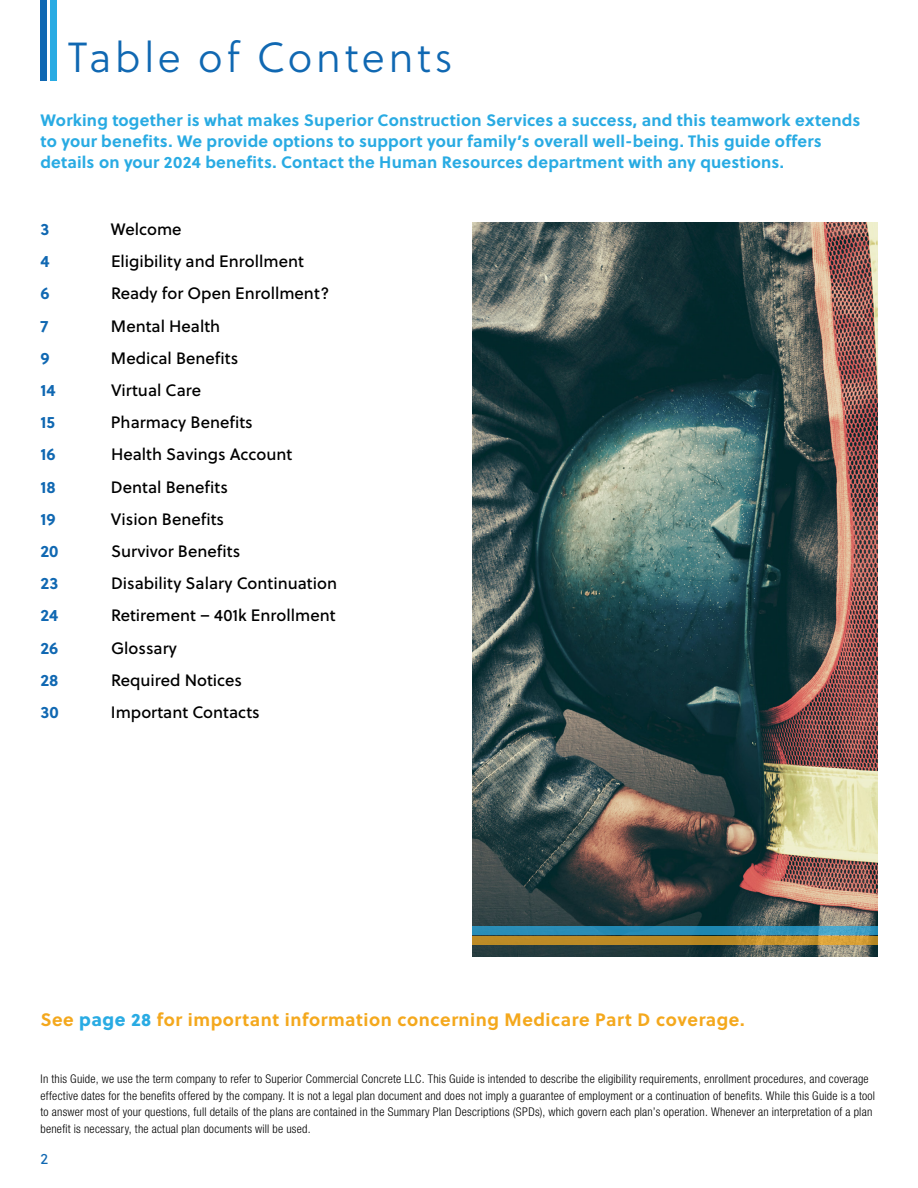
<style>
.page{position:relative;width:918px;height:1188px;background:#fff}
.page>*{position:absolute;margin:0;border:0;box-sizing:border-box;transform-origin:0 0}
.t1{font:42px "Soleil Lt";letter-spacing:.08em;color:#1068b2}
.t2{font:700 18px "Soleil";letter-spacing:.03em;color:#f4a81d}
.t3{font:16.5px "Soleil Bk";color:#000}
.t4{font:700 16.5px/21px "Soleil";letter-spacing:.01em;color:#29abe3}
.t5{font:700 16.5px "Soleil";color:#1068b2}
.t6{font:15px "Soleil";color:#1068b2}
.t7{font:300 condensed 12px/16.5px "Helvetica Neue LT Std";letter-spacing:.02em;color:#000}
.s1{font-family:"Soleil Xb";font-weight:400;color:#29abe3}
</style>
<div class="page">
<img style="left:472px;top:222px;width:406px;height:735px">
<svg style="left:473px;top:926px;width:405px;height:8px;background:#2b8fb8"></svg>
<svg style="left:473px;top:937px;width:405px;height:8px;background:#c18e28"></svg>
<div style="left:50px;top:0;width:7px;height:81px;background:#29abe3"></div>
<div style="left:41px;top:0;width:6px;height:81px;background:#1068b2"></div>
<h1 class="t1" style="left:68px;top:39px;width:387px">Table of Contents</h1>
<p class="t4" style="left:40px;top:111px;width:821px">Working together is what makes Superior Construction Services a success, and this teamwork extends to your benefits. We provide options to support your family’s overall well-being. This guide offers details on your 2024 benefits. Contact the Human Resources department with any questions.</p>
<h3 class="t5" style="left:40px;top:222px;width:10px">3</h3>
<h3 class="t3" style="left:111px;top:222px;width:72px">Welcome</h3>
<h3 class="t5" style="left:40px;top:254px;width:11px">4</h3>
<h3 class="t3" style="left:111px;top:254px;width:194px">Eligibility and Enrollment</h3>
<h3 class="t5" style="left:40px;top:286px;width:11px">6</h3>
<h3 class="t3" style="left:111px;top:286px;width:220px">Ready for Open Enrollment?</h3>
<h3 class="t5" style="left:40px;top:318px;width:9px">7</h3>
<h3 class="t3" style="left:111px;top:319px;width:111px">Mental Health</h3>
<h3 class="t5" style="left:40px;top:351px;width:11px">9</h3>
<h3 class="t3" style="left:111px;top:351px;width:129px">Medical Benefits</h3>
<h3 class="t5" style="left:40px;top:383px;width:17px">14</h3>
<h3 class="t3" style="left:111px;top:383px;width:92px">Virtual Care</h3>
<h3 class="t5" style="left:40px;top:415px;width:16px">15</h3>
<h3 class="t3" style="left:111px;top:415px;width:143px">Pharmacy Benefits</h3>
<h3 class="t5" style="left:40px;top:447px;width:17px">16</h3>
<h3 class="t3" style="left:111px;top:447px;width:183px">Health Savings Account</h3>
<h3 class="t5" style="left:40px;top:480px;width:17px">18</h3>
<h3 class="t3" style="left:111px;top:480px;width:118px">Dental Benefits</h3>
<h3 class="t5" style="left:40px;top:512px;width:17px">19</h3>
<h3 class="t3" style="left:111px;top:512px;width:115px">Vision Benefits</h3>
<h3 class="t5" style="left:40px;top:544px;width:20px">20</h3>
<h3 class="t3" style="left:111px;top:544px;width:131px">Survivor Benefits</h3>
<h3 class="t5" style="left:40px;top:576px;width:19px">23</h3>
<h3 class="t3" style="left:111px;top:576px;width:228px">Disability Salary Continuation</h3>
<h3 class="t5" style="left:40px;top:608px;width:19px">24</h3>
<h3 class="t3" style="left:111px;top:609px;width:226px">Retirement – 401k Enrollment</h3>
<h3 class="t5" style="left:40px;top:641px;width:19px">26</h3>
<h3 class="t3" style="left:111px;top:641px;width:68px">Glossary</h3>
<h3 class="t5" style="left:40px;top:673px;width:19px">28</h3>
<h3 class="t3" style="left:111px;top:673px;width:133px">Required Notices</h3>
<h3 class="t5" style="left:40px;top:705px;width:20px">30</h3>
<h3 class="t3" style="left:111px;top:705px;width:150px">Important Contacts</h3>
<h2 class="t2" style="left:40px;top:1012px;width:706px">See <span class="s1">page 28</span> for important information concerning Medicare Part D coverage.</h2>
<p class="t7" style="left:40px;top:1072px;width:836px">In this Guide, we use the term company to refer to Superior Commercial Concrete LLC. This Guide is intended to describe the eligibility requirements, enrollment procedures, and coverage effective dates for the benefits offered by the company. It is not a legal plan document and does not imply a guarantee of employment or a continuation of benefits. While this Guide is a tool to answer most of your questions, full details of the plans are contained in the Summary Plan Descriptions (SPDs), which govern each plan’s operation. Whenever an interpretation of a plan benefit is necessary, the actual plan documents will be used.</p>
<p class="t6" style="left:40px;top:1153px;width:9px">2</p>
</div>
